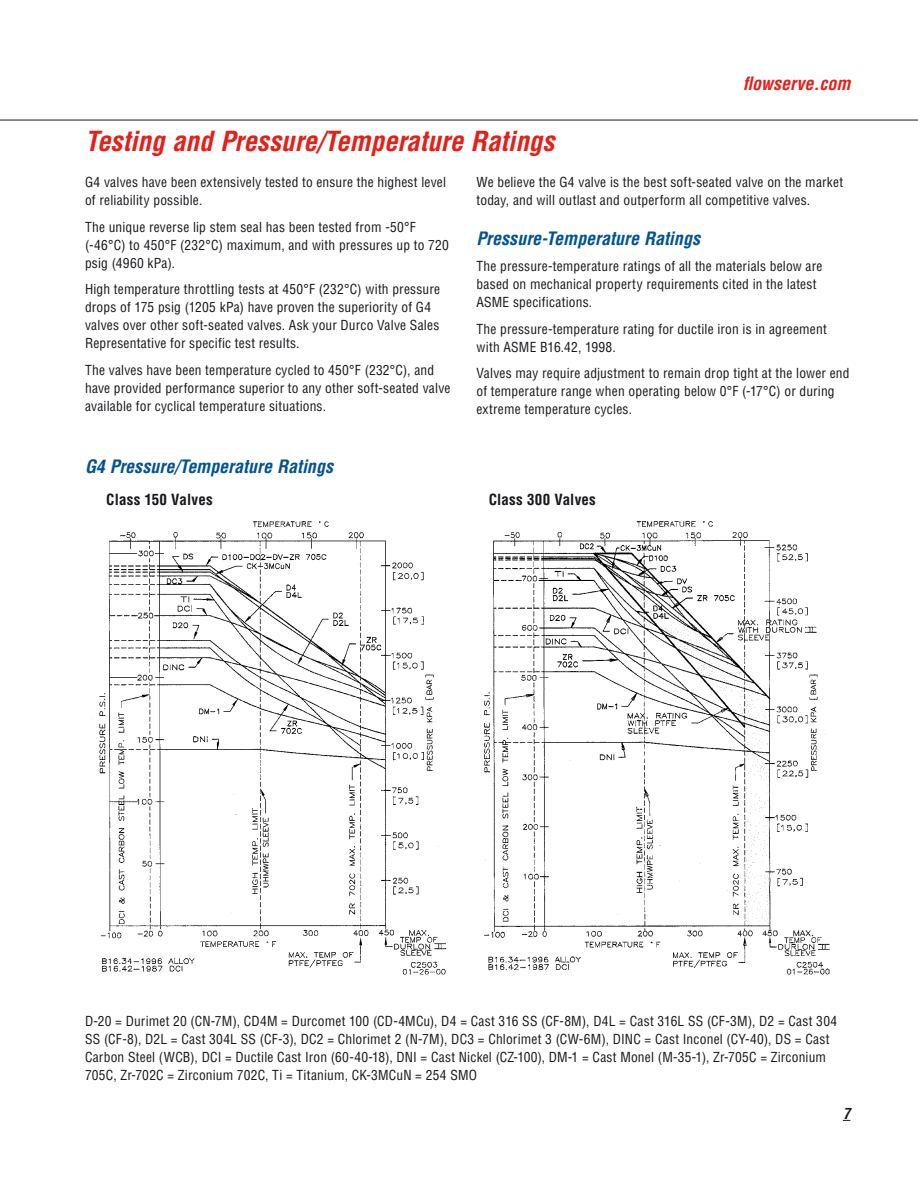
<style>
.page{position:relative;width:918px;height:1188px;background:#fff}
.page>*{position:absolute;margin:0;border:0;box-sizing:border-box;transform-origin:0 0}
.t1{font:italic 700 condensed 27px "Helvetica LT Std";color:#e32119}
.t2{font:italic 700 condensed 18px "Helvetica LT Std";color:#005392}
.t3{font:italic 700 condensed 18px "Helvetica LT Std";color:#e32119}
.t4{font:700 condensed 15px "Helvetica LT Std";letter-spacing:.015em;color:#1a171c}
.t5{font:italic 700 condensed 15px "Helvetica LT Std";color:#1a171c}
.t6{font:condensed 13.5px/18px "Helvetica LT Std";letter-spacing:.015em;color:#1a171c}
</style>
<div class="page">
<hr style="left:0;top:120px;width:918px;height:1px;background:#1a171c">
<img style="left:91px;top:521px;width:356px;height:454px">
<img style="left:483px;top:520px;width:347px;height:455px">
<h1 class="t1" style="left:85px;top:124px;width:471px">Testing and Pressure/Temperature Ratings</h1>
<h2 class="t3" style="left:743px;top:72px;width:109px">flowserve.com</h2>
<p class="t6" style="left:85px;top:173px;width:363px">G4 valves have been extensively tested to ensure the highest level of reliability possible.</p>
<p class="t6" style="left:85px;top:218px;width:365px">The unique reverse lip stem seal has been tested from -50°F (-46°C) to 450°F (232°C) maximum, and with pressures up to 720 psig (4960 kPa).</p>
<p class="t6" style="left:85px;top:280px;width:357px">High temperature throttling tests at 450°F (232°C) with pressure drops of 175 psig (1205 kPa) have proven the superiority of G4 valves over other soft-seated valves. Ask your Durco Valve Sales Representative for specific test results.</p>
<p class="t6" style="left:85px;top:361px;width:367px">The valves have been temperature cycled to 450°F (232°C), and have provided performance superior to any other soft-seated valve available for cyclical temperature situations.</p>
<p class="t6" style="left:476px;top:173px;width:368px">We believe the G4 valve is the best soft-seated valve on the market today, and will outlast and outperform all competitive valves.</p>
<h2 class="t2" style="left:477px;top:227px;width:225px">Pressure-Temperature Ratings</h2>
<p class="t6" style="left:477px;top:257px;width:347px">The pressure-temperature ratings of all the materials below are based on mechanical property requirements cited in the latest<br>ASME specifications.</p>
<p class="t6" style="left:477px;top:320px;width:352px">The pressure-temperature rating for ductile iron is in agreement with ASME B16.42, 1998.</p>
<p class="t6" style="left:477px;top:364px;width:375px">Valves may require adjustment to remain drop tight at the lower end of temperature range when operating below 0°F (-17°C) or during extreme temperature cycles.</p>
<h2 class="t2" style="left:85px;top:455px;width:250px">G4 Pressure/Temperature Ratings</h2>
<p class="t4" style="left:106px;top:490px;width:108px">Class 150 Valves</p>
<p class="t4" style="left:489px;top:490px;width:109px">Class 300 Valves</p>
<p class="t6" style="left:85px;top:1012px;width:754px">D-20 = Durimet 20 (CN-7M), CD4M = Durcomet 100 (CD-4MCu), D4 = Cast 316 SS (CF-8M), D4L = Cast 316L SS (CF-3M), D2 = Cast 304<br>SS (CF-8), D2L = Cast 304L SS (CF-3), DC2 = Chlorimet 2 (N-7M), DC3 = Chlorimet 3 (CW-6M), DINC = Cast Inconel (CY-40), DS = Cast Carbon Steel (WCB), DCI = Ductile Cast Iron (60-40-18), DNI = Cast Nickel (CZ-100), DM-1 = Cast Monel (M-35-1), Zr-705C = Zirconium 705C, Zr-702C = Zirconium 702C, Ti = Titanium, CK-3MCuN = 254 SMO</p>
<p class="t5" style="left:843px;top:1104px;width:9px">7</p>
</div>
